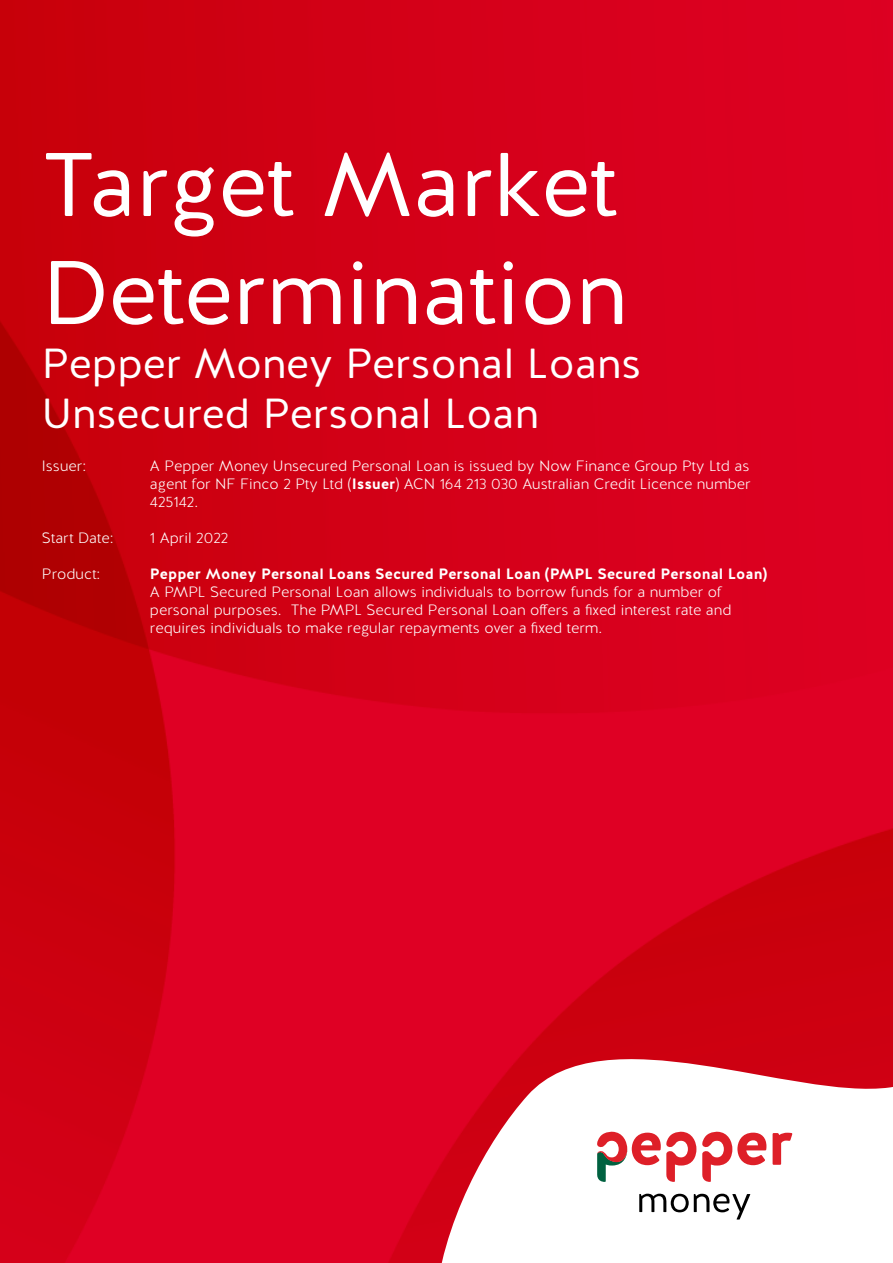
<style>
.page{position:relative;width:893px;height:1263px;background:#fff}
.page>*{position:absolute;margin:0;border:0;box-sizing:border-box;transform-origin:0 0}
.t1{font:90px/108px "Halis R";color:#fff}
.t2{font:42px/50.4px "Halis R";color:#fff}
.t3{font:300 15px/18px "Halis R";color:#fff;text-align:justify}
.t4{font:700 15px "Halis R";color:#fff}
.s1{font-weight:700}
</style>
<div class="page">
<img style="left:0;top:0;width:893px;height:1263px">
<svg style="left:428px;top:951px;width:465px;height:312px"></svg>
<div style="left:567px;top:1102px;width:255px;height:140px;background:#fff;border-radius:15px"></div>
<svg style="left:597px;top:1131px;width:195px;height:51px"></svg>
<svg style="left:639px;top:1194px;width:111px;height:25px"></svg>
<h1 class="t1" style="left:42px;top:133px;width:587px">Target Market<br>Determination</h1>
<h2 class="t2" style="left:42px;top:339px;width:601px">Pepper Money Personal Loans<br>Unsecured Personal Loan</h2>
<p class="t3" style="left:42px;top:457px;width:46px">Issuer:</p>
<p class="t3" style="left:150px;top:457px;width:602px">A Pepper Money Unsecured Personal Loan is issued by Now Finance Group Pty Ltd as agent for NF Finco 2 Pty Ltd (<span class="s1">Issuer</span>) ACN 164 213 030 Australian Credit Licence number 425142.</p>
<p class="t3" style="left:42px;top:529px;width:73px">Start Date:</p>
<p class="t3" style="left:150px;top:529px;width:80px">1 April 2022</p>
<p class="t3" style="left:42px;top:565px;width:60px">Product:</p>
<p class="t4" style="left:150px;top:564px;width:619px">Pepper Money Personal Loans Secured Personal Loan (PMPL Secured Personal Loan)</p>
<p class="t3" style="left:150px;top:583px;width:583px;text-align:left">A PMPL Secured Personal Loan allows individuals to borrow funds for a number of personal purposes. The PMPL Secured Personal Loan offers a fixed interest rate and requires individuals to make regular repayments over a fixed term.</p>
</div>
